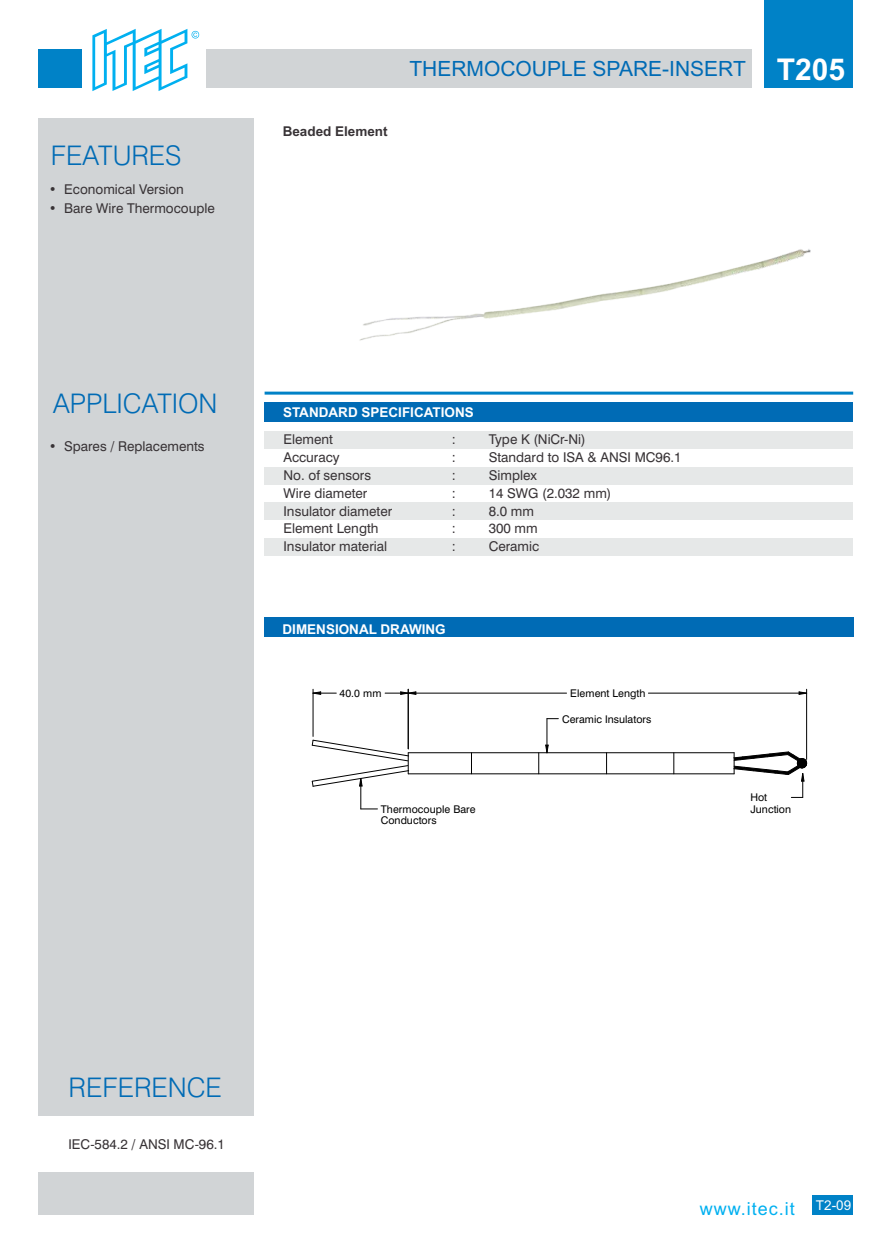
<style>
.page{position:relative;width:891px;height:1242px;background:#fff}
.page>*{position:absolute;margin:0;border:0;box-sizing:border-box;transform-origin:0 0}
.t1{font:300 27px "Swiss 721 BT";color:#006bb5}
.t2{font:21px "Arial";color:#006bb5}
.t3{font:18px "Arial";letter-spacing:.055em;color:#00b0f0}
.t4{font:13.5px "Swiss 721 BT";color:#383336}
.t5{font:700 13.5px "Arial";color:#fff}
.t6{font:700 13.5px "Arial";color:#383336}
.t7{font:13.5px "Arial";color:#fff}
.t8{font:10.65px/11.4px "Swiss 721 BT";color:#000}
.s1{font-weight:700;font-size:30px;color:#fff}
</style>
<div class="page">
<div style="left:265px;top:431px;width:588px;height:18px;background:#e6e8e8"></div>
<div style="left:265px;top:467px;width:588px;height:17px;background:#e6e8e8"></div>
<div style="left:265px;top:502px;width:588px;height:18px;background:#e6e8e8"></div>
<div style="left:265px;top:538px;width:588px;height:18px;background:#e6e8e8"></div>
<div style="left:38px;top:119px;width:216px;height:1096px;background:#d1d4d6"></div>
<div style="left:38px;top:50px;width:43px;height:38px;background:#0082c7"></div>
<div style="left:207px;top:50px;width:545px;height:38px;background:#d1d4d6"></div>
<div style="left:764px;top:0;width:89px;height:88px;background:#0082c7"></div>
<svg style="left:92px;top:29px;width:107px;height:62px"></svg>
<div style="left:38px;top:1116px;width:237px;height:56px;background:#fff"></div>
<hr style="left:265px;top:392px;width:588px;height:3px;background:#0082c7">
<div style="left:265px;top:402px;width:588px;height:20px;background:#006bb5"></div>
<div style="left:265px;top:618px;width:589px;height:19px;background:#006bb5"></div>
<hr style="left:408px;top:773px;width:326px;height:1px;background:#000">
<hr style="left:408px;top:752px;width:326px;height:1px;background:#000">
<hr style="left:547px;top:719px;width:1px;height:34px;background:#000">
<svg style="left:545px;top:744px;width:4px;height:10px"></svg>
<hr style="left:360px;top:778px;width:1px;height:31px;background:#000">
<svg style="left:361px;top:809px;width:16px;height:1px"></svg>
<svg style="left:538px;top:753px;width:1px;height:21px"></svg>
<svg style="left:471px;top:753px;width:1px;height:20px"></svg>
<svg style="left:606px;top:753px;width:1px;height:20px"></svg>
<svg style="left:673px;top:753px;width:1px;height:21px"></svg>
<svg style="left:311px;top:739px;width:98px;height:48px"></svg>
<hr style="left:313px;top:689px;width:1px;height:47px;background:#000">
<svg style="left:312px;top:691px;width:24px;height:4px"></svg>
<svg style="left:385px;top:691px;width:32px;height:4px"></svg>
<svg style="left:798px;top:691px;width:10px;height:4px"></svg>
<hr style="left:408px;top:689px;width:1px;height:60px;background:#000">
<hr style="left:806px;top:689px;width:1px;height:70px;background:#000">
<hr style="left:408px;top:693px;width:159px;height:1px;background:#000">
<hr style="left:648px;top:693px;width:159px;height:1px;background:#000">
<svg style="left:733px;top:751px;width:74px;height:47px"></svg>
<img style="left:359px;top:249px;width:452px;height:92px">
<div style="left:813px;top:1195px;width:40px;height:20px;background:#0082c7"></div>
<h1 class="t1" style="left:51px;top:145px;width:132px">FEATURES</h1>
<p class="t4" style="left:49px;top:184px;width:136px">• Economical Version</p>
<p class="t4" style="left:49px;top:203px;width:167px">• Bare Wire Thermocouple</p>
<p class="t6" style="left:283px;top:126px;width:107px">Beaded Element</p>
<h2 class="t2" style="left:409px;top:61px;width:437px">THERMOCOUPLE SPARE-INSERT <span class="s1">T205</span></h2>
<h1 class="t1" style="left:53px;top:393px;width:166px">APPLICATION</h1>
<p class="t4" style="left:49px;top:441px;width:157px">• Spares / Replacements</p>
<p class="t5" style="left:283px;top:407px;width:192px">STANDARD SPECIFICATIONS</p>
<p class="t4" style="left:284px;top:434px;width:51px">Element</p>
<p class="t4" style="left:452px;top:434px;width:6px">:</p>
<p class="t4" style="left:489px;top:434px;width:99px">Type K (NiCr-Ni)</p>
<p class="t4" style="left:284px;top:452px;width:58px">Accuracy</p>
<p class="t4" style="left:452px;top:452px;width:6px">:</p>
<p class="t4" style="left:489px;top:452px;width:194px">Standard to ISA &amp; ANSI MC96.1</p>
<p class="t4" style="left:284px;top:470px;width:89px">No. of sensors</p>
<p class="t4" style="left:452px;top:470px;width:6px">:</p>
<p class="t4" style="left:489px;top:470px;width:50px">Simplex</p>
<p class="t4" style="left:284px;top:488px;width:85px">Wire diameter</p>
<p class="t4" style="left:452px;top:488px;width:6px">:</p>
<p class="t4" style="left:489px;top:488px;width:124px">14 SWG (2.032 mm)</p>
<p class="t4" style="left:284px;top:505px;width:110px">Insulator diameter</p>
<p class="t4" style="left:452px;top:505px;width:6px">:</p>
<p class="t4" style="left:489px;top:505px;width:47px">8.0 mm</p>
<p class="t4" style="left:284px;top:523px;width:96px">Element Length</p>
<p class="t4" style="left:452px;top:523px;width:6px">:</p>
<p class="t4" style="left:489px;top:523px;width:51px">300 mm</p>
<p class="t4" style="left:284px;top:541px;width:105px">Insulator material</p>
<p class="t4" style="left:452px;top:541px;width:6px">:</p>
<p class="t4" style="left:489px;top:541px;width:52px">Ceramic</p>
<p class="t5" style="left:283px;top:624px;width:165px">DIMENSIONAL DRAWING</p>
<p class="t8" style="left:340px;top:688px;width:43px">40.0 mm</p>
<p class="t8" style="left:570px;top:688px;width:77px">Element Length</p>
<p class="t8" style="left:381px;top:804px;width:96px">Thermocouple Bare<br>Conductors</p>
<p class="t8" style="left:562px;top:714px;width:91px">Ceramic Insulators</p>
<p class="t8" style="left:750px;top:793px;width:42px">Hot<br>Junction</p>
<h1 class="t1" style="left:69px;top:1076px;width:155px">REFERENCE</h1>
<p class="t4" style="left:68px;top:1139px;width:158px">IEC-584.2 / ANSI MC-96.1</p>
<h3 class="t3" style="left:700px;top:1202px;width:97px">www.itec.it</h3>
<p class="t7" style="left:816px;top:1200px;width:37px">T2-09</p>
</div>
